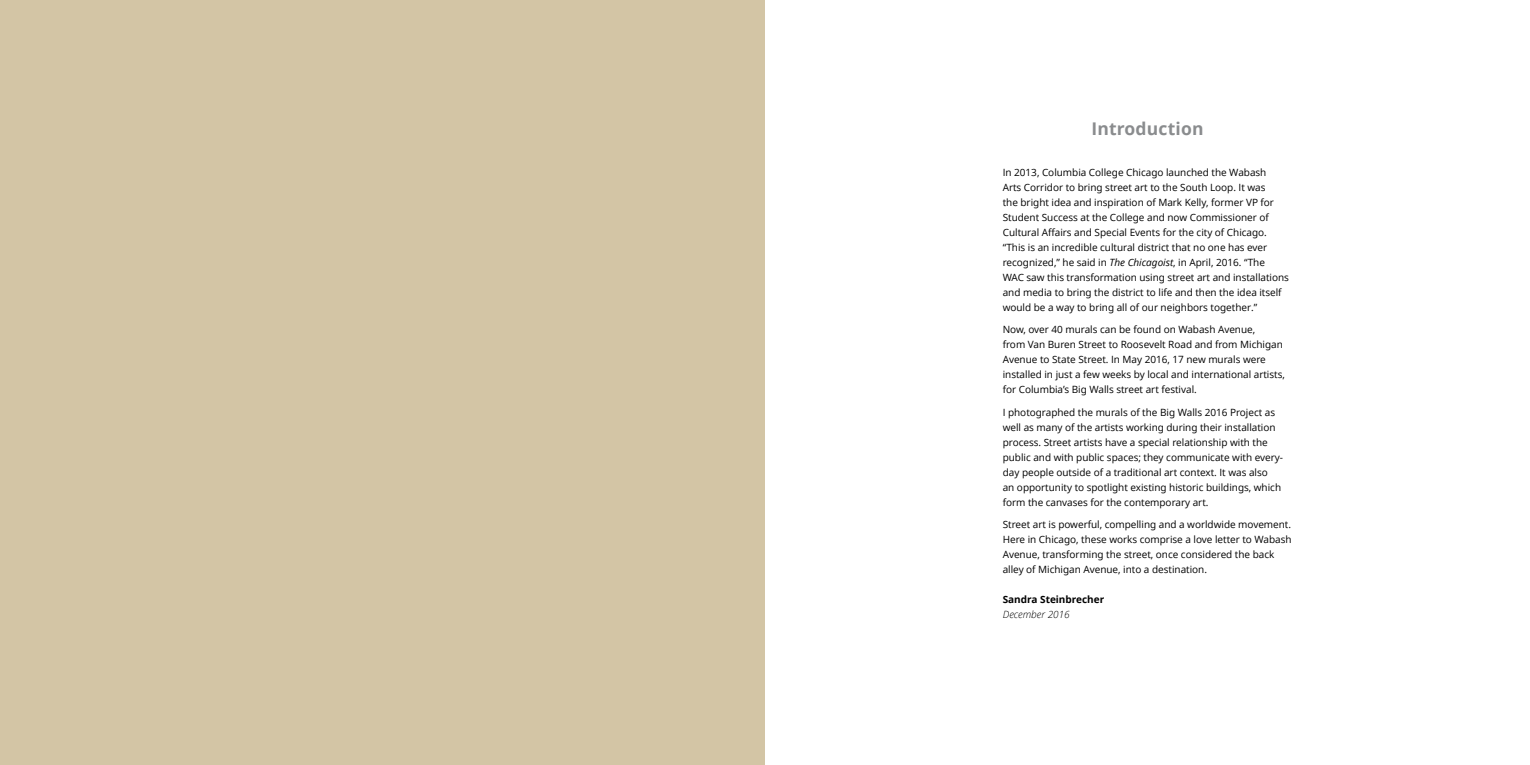
<style>
.page{position:relative;width:1530px;height:765px;background:#fff}
.page>*{position:absolute;margin:0;border:0;box-sizing:border-box;transform-origin:0 0}
.t1{font:700 17.5px "Open Second Sans";letter-spacing:.01em;color:#8a8c8e}
.t2{font:10px/15px "Open Second Sans";color:#000}
.t3{font:700 10px "Open Second Sans";color:#000}
.t4{font:italic 300 10px "Open Second Sans";color:#000}
.s1{font-style:italic}
</style>
<div class="page">
<div style="left:0;top:0;width:765px;height:765px;background:#d3c5a5"></div>
<h1 class="t1" style="left:1091px;top:116px;width:114px">Introduction</h1>
<p class="t2" style="left:1003px;top:164px;width:288px">In 2013, Columbia College Chicago launched the Wabash<br>Arts Corridor to bring street art to the South Loop. It was<br>the bright idea and inspiration of Mark Kelly, former VP for Student Success at the College and now Commissioner of Cultural Affairs and Special Events for the city of Chicago. “This is an incredible cultural district that no one has ever recognized,” he said in <span class="s1">The Chicagoist</span>, in April, 2016. “The<br>WAC saw this transformation using street art and installations and media to bring the district to life and then the idea itself would be a way to bring all of our neighbors together.”</p>
<p class="t2" style="left:1003px;top:322px;width:284px">Now, over 40 murals can be found on Wabash Avenue,<br>from Van Buren Street to Roosevelt Road and from Michigan Avenue to State Street. In May 2016, 17 new murals were installed in just a few weeks by local and international artists, for Columbia’s Big Walls street art festival.</p>
<p class="t2" style="left:1003px;top:404px;width:282px">I photographed the murals of the Big Walls 2016 Project as well as many of the artists working during their installation process. Street artists have a special relationship with the public and with public spaces; they communicate with every&shy;day people outside of a traditional art context. It was also<br>an opportunity to spotlight existing historic buildings, which form the canvases for the contemporary art.</p>
<p class="t2" style="left:1003px;top:517px;width:290px">Street art is powerful, compelling and a worldwide movement.<br>Here in Chicago, these works comprise a love letter to Wabash Avenue, transforming the street, once considered the back alley of Michigan Avenue, into a destination.</p>
<p class="t3" style="left:1003px;top:592px;width:103px">Sandra Steinbrecher</p>
<p class="t4" style="left:1003px;top:608px;width:68px">December 2016</p>
</div>
